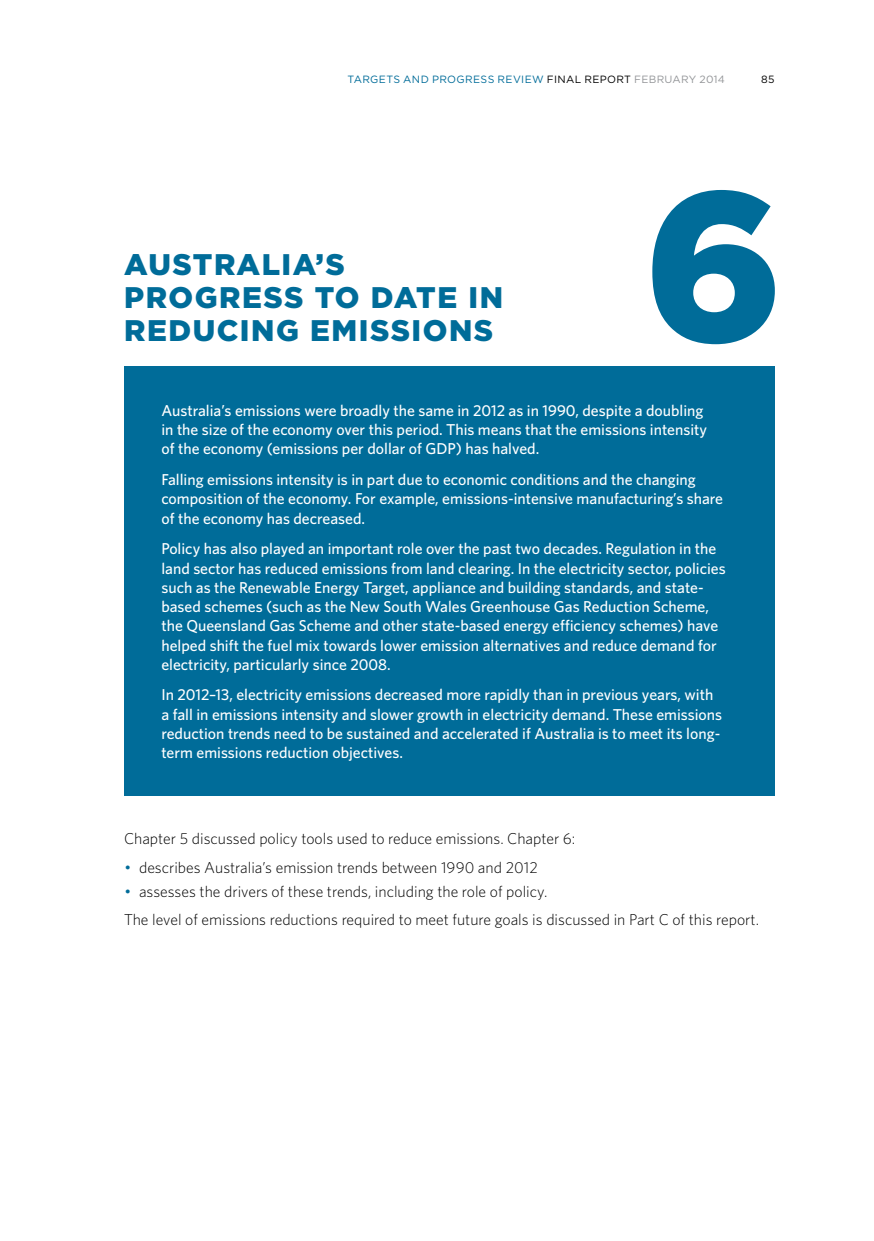
<style>
.page{position:relative;width:874px;height:1241px;background:#fff}
.page>*{position:absolute;margin:0;border:0;box-sizing:border-box;transform-origin:0 0}
.t1{font:900 211.75px "Gotham";color:#006c99}
.t2{font:900 29.75px/33.2px "Gotham";letter-spacing:.05em;color:#006c99}
.t3{font:500 15.75px/19.2px "Whitney";color:#fff}
.t4{font:300 15.75px/28.9px "Whitney";color:#000}
.t5{font:10.5px "Gotham";letter-spacing:.035em;color:#006c99}
.t6{font:10.5px "Gotham";letter-spacing:.025em;color:#939598}
.t7{font:10.5px "Gotham";color:#000}
.s1{color:#000}
.s2{font-family:"Gotham";color:#006c99}
</style>
<div class="page">
<div style="left:124px;top:366px;width:650px;height:429px;background:#006c99"></div>
<p class="t5" style="left:347px;top:74px;width:246px">TARGETS AND PROGRESS REVIEW <span class="s1">FINAL REPORT</span></p>
<p class="t6" style="left:634px;top:74px;width:92px">FEBRUARY 2014</p>
<p class="t7" style="left:760px;top:74px;width:15px">85</p>
<h2 class="t2" style="left:124px;top:247px;width:370px">AUSTRA<br>PR<br>REDUCING EMISSIONS</h2>
<h2 class="t2" style="left:261px;top:247px;width:85px">LIA’S</h2>
<h2 class="t2" style="left:168px;top:280px;width:336px">OGRESS TO DATE IN</h2>
<h1 class="t1" style="left:643px;top:144px;width:142px">6</h1>
<p class="t3" style="left:161px;top:400px;width:547px">Australia’s emissions were broadly the same in 2012 as in 1990, despite a doubling in the size of the economy over this period. This means that the emissions intensity of the economy (emissions per dollar of GDP) has halved.</p>
<p class="t3" style="left:161px;top:469px;width:563px">Falling emissions intensity is in part due to economic conditions and the changing composition of the economy. For example, emissions-intensive manufacturing’s share of the economy has decreased.</p>
<p class="t3" style="left:161px;top:539px;width:565px">Policy has also played an important role over the past two decades. Regulation in the land sector has reduced emissions from land clearing. In the electricity sector, policies such as the Renewable Energy Target, appliance and building standards, and state&shy;based schemes (such as the New South Wales Greenhouse Gas Reduction Scheme, the Queensland Gas Scheme and other state-based energy efficiency schemes) have helped shift the fuel mix towards lower emission alternatives and reduce demand for electricity, particularly since 2008.</p>
<p class="t3" style="left:161px;top:685px;width:562px">In 2012–13, electricity emissions decreased more rapidly than in previous years, with a fall in emissions intensity and slower growth in electricity demand. These emissions reduction trends need to be sustained and accelerated if Australia is to meet its long&shy;term emissions reduction objectives.</p>
<p class="t4" style="left:124px;top:823px;width:452px">Chapter 5 discussed policy tools used to reduce emissions. Chapter 6:</p>
<p class="t4" style="left:124px;top:852px;width:415px"><span class="s2">•</span> describes Australia’s emission trends between 1990 and 2012</p>
<p class="t4" style="left:124px;top:876px;width:636px"><span class="s2">•</span> assesses the drivers of these trends, including the role of policy.<br>The level of emissions reductions required to meet future goals is discussed in Part C of this report.</p>
</div>
